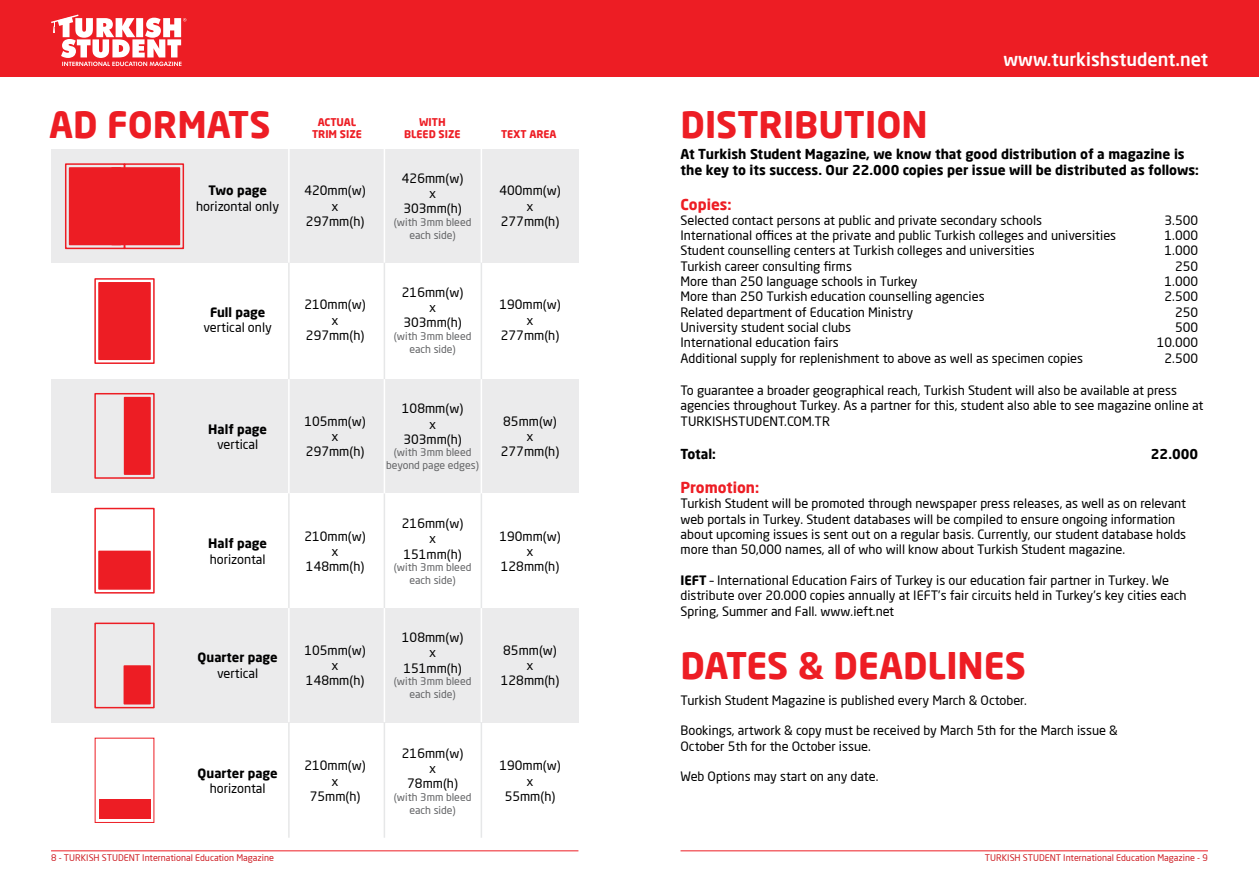
<style>
.page{position:relative;width:1259px;height:893px;background:#fff}
.page>*{position:absolute;margin:0;border:0;box-sizing:border-box;transform-origin:0 0}
.t1{font:700 36px "Neo Sans Pro";color:#ed1d24}
.t2{font:500 18px "Neo Sans Pro";color:#fff}
.t3{font:700 15px "Neo Sans Pro";color:#ed1d24}
.t4{font:700 13.5px/16.2px "Neo Sans Pro";color:#000}
.t5{font:12.75px/15.3px "Neo Sans Pro";color:#000;text-align:center}
.t6{font:700 12.75px "Neo Sans Pro";color:#000}
.t7{font:10.5px/12.6px "Neo Sans Pro";color:#636466;text-align:center}
.t8{font:700 10.5px/12.6px "Neo Sans Pro";color:#ed1d24;text-align:center}
.t9{font:9px "Neo Sans Pro";color:#ce2127}
.s1{font-weight:700}
</style>
<div class="page">
<hr style="left:51px;top:850px;width:527px;height:1px;background:#ed1d24">
<hr style="left:680px;top:850px;width:528px;height:1px;background:#ed1d24">
<div style="left:0;top:0;width:1259px;height:77px;background:#ed1d24"></div>
<div style="left:51px;top:149px;width:527px;height:114px;background:#ebebec"></div>
<div style="left:51px;top:379px;width:527px;height:114px;background:#ebebec"></div>
<div style="left:51px;top:608px;width:527px;height:114px;background:#ebebec"></div>
<div style="left:65px;top:163px;width:60px;height:86px;border:2px solid #ed1d24"></div>
<div style="left:69px;top:167px;width:52px;height:78px;background:#ed1d24"></div>
<div style="left:124px;top:163px;width:60px;height:86px;border:2px solid #ed1d24"></div>
<div style="left:111px;top:167px;width:69px;height:78px;background:#ed1d24"></div>
<div style="left:94px;top:278px;width:61px;height:86px;border:2px solid #ed1d24"></div>
<div style="left:98px;top:282px;width:53px;height:78px;background:#ed1d24;border:2px solid #ed1d24"></div>
<div style="left:94px;top:393px;width:61px;height:86px;border:2px solid #ed1d24"></div>
<div style="left:124px;top:397px;width:27px;height:78px;background:#ed1d24;border:2px solid #ed1d24"></div>
<div style="left:94px;top:508px;width:61px;height:86px;border:2px solid #ed1d24"></div>
<div style="left:98px;top:551px;width:53px;height:39px;background:#ed1d24;border:2px solid #ed1d24"></div>
<div style="left:94px;top:623px;width:61px;height:85px;border:2px solid #ed1d24"></div>
<div style="left:124px;top:665px;width:27px;height:39px;background:#ed1d24;border:2px solid #ed1d24"></div>
<div style="left:99px;top:799px;width:51px;height:20px;background:#ed1d24"></div>
<hr style="left:288px;top:149px;width:2px;height:114px;background:#fff">
<hr style="left:384px;top:149px;width:1px;height:114px;background:#fff">
<hr style="left:480px;top:149px;width:2px;height:114px;background:#fff">
<hr style="left:288px;top:263px;width:2px;height:116px;background:#e6e7e8">
<hr style="left:384px;top:263px;width:1px;height:116px;background:#e6e7e8">
<hr style="left:480px;top:263px;width:2px;height:116px;background:#e6e7e8">
<hr style="left:288px;top:493px;width:2px;height:115px;background:#e6e7e8">
<hr style="left:384px;top:493px;width:1px;height:115px;background:#e6e7e8">
<hr style="left:480px;top:493px;width:2px;height:115px;background:#e6e7e8">
<hr style="left:288px;top:722px;width:2px;height:116px;background:#e6e7e8">
<hr style="left:384px;top:722px;width:1px;height:116px;background:#e6e7e8">
<hr style="left:480px;top:722px;width:2px;height:116px;background:#e6e7e8">
<hr style="left:288px;top:379px;width:2px;height:114px;background:#fff">
<hr style="left:384px;top:379px;width:1px;height:114px;background:#fff">
<hr style="left:480px;top:379px;width:2px;height:114px;background:#fff">
<hr style="left:288px;top:608px;width:2px;height:114px;background:#fff">
<hr style="left:384px;top:608px;width:1px;height:114px;background:#fff">
<hr style="left:480px;top:608px;width:2px;height:114px;background:#fff">
<svg style="left:51px;top:15px;width:135px;height:51px"></svg>
<h1 class="t1" style="left:49px;top:102px;width:223px">AD FORMATS</h1>
<p class="t8" style="left:312px;top:115px;width:51px">ACTUAL<br>TRIM SIZE</p>
<p class="t8" style="left:404px;top:115px;width:58px">WITH<br>BLEED SIZE</p>
<p class="t6" style="left:208px;top:182px;width:60px">Two page</p>
<p class="t5" style="left:196px;top:198px;width:85px">horizontal only</p>
<p class="t6" style="left:210px;top:304px;width:57px">Full page</p>
<p class="t5" style="left:203px;top:320px;width:70px">vertical only</p>
<p class="t6" style="left:208px;top:421px;width:60px">Half page</p>
<p class="t5" style="left:217px;top:436px;width:43px">vertical</p>
<p class="t6" style="left:208px;top:535px;width:60px">Half page</p>
<p class="t5" style="left:210px;top:551px;width:57px">horizontal</p>
<p class="t6" style="left:198px;top:649px;width:82px">Quarter page</p>
<p class="t5" style="left:217px;top:665px;width:43px">vertical</p>
<p class="t6" style="left:198px;top:765px;width:82px">Quarter page</p>
<p class="t5" style="left:210px;top:781px;width:57px">horizontal</p>
<p class="t5" style="left:304px;top:183px;width:63px">420mm(w) x<br>297mm(h)</p>
<p class="t5" style="left:304px;top:297px;width:63px">210mm(w) x<br>297mm(h)</p>
<p class="t5" style="left:304px;top:413px;width:63px">105mm(w) x<br>297mm(h)</p>
<p class="t5" style="left:304px;top:528px;width:63px">210mm(w) x<br>148mm(h)</p>
<p class="t5" style="left:304px;top:642px;width:63px">105mm(w) x<br>148mm(h)</p>
<p class="t5" style="left:304px;top:758px;width:63px">210mm(w) x<br>75mm(h)</p>
<p class="t5" style="left:402px;top:170px;width:63px">426mm(w) x<br>303mm(h)</p>
<p class="t7" style="left:394px;top:216px;width:79px">(with 3mm bleed each side)</p>
<p class="t5" style="left:402px;top:284px;width:63px">216mm(w) x<br>303mm(h)</p>
<p class="t7" style="left:394px;top:330px;width:79px">(with 3mm bleed each side)</p>
<p class="t5" style="left:402px;top:401px;width:63px">108mm(w) x<br>303mm(h)</p>
<p class="t7" style="left:386px;top:446px;width:94px">(with 3mm bleed beyond page edges)</p>
<p class="t5" style="left:402px;top:516px;width:63px">216mm(w) x<br>151mm(h)</p>
<p class="t7" style="left:394px;top:561px;width:79px">(with 3mm bleed each side)</p>
<p class="t5" style="left:402px;top:630px;width:63px">108mm(w) x<br>151mm(h)</p>
<p class="t7" style="left:394px;top:675px;width:79px">(with 3mm bleed each side)</p>
<p class="t5" style="left:402px;top:745px;width:63px">216mm(w) x<br>78mm(h)</p>
<p class="t7" style="left:394px;top:791px;width:79px">(with 3mm bleed each side)</p>
<p class="t8" style="left:501px;top:128px;width:57px">TEXT AREA</p>
<p class="t5" style="left:499px;top:183px;width:63px">400mm(w) x<br>277mm(h)</p>
<p class="t5" style="left:499px;top:297px;width:63px">190mm(w) x<br>277mm(h)</p>
<p class="t5" style="left:501px;top:413px;width:60px">85mm(w) x<br>277mm(h)</p>
<p class="t5" style="left:499px;top:528px;width:63px">190mm(w) x<br>128mm(h)</p>
<p class="t5" style="left:501px;top:642px;width:60px">85mm(w) x<br>128mm(h)</p>
<p class="t5" style="left:499px;top:758px;width:63px">190mm(w) x<br>55mm(h)</p>
<h1 class="t1" style="left:680px;top:102px;width:249px">DISTRIBUTION</h1>
<h2 class="t2" style="left:1003px;top:48px;width:206px">www.turkishstudent.net</h2>
<p class="t4" style="left:680px;top:146px;width:520px">At Turkish Student Magazine, we know that good distribution of a magazine is the key to its success. Our 22.000 copies per issue will be distributed as follows:</p>
<p class="t3" style="left:680px;top:194px;width:53px">Copies:</p>
<p class="t5" style="left:680px;top:212px;width:363px">Selected contact persons at public and private secondary schools</p>
<p class="t5" style="left:1164px;top:212px;width:35px">3.500</p>
<p class="t5" style="left:680px;top:228px;width:437px">International offices at the private and public Turkish colleges and universities</p>
<p class="t5" style="left:1164px;top:228px;width:35px">1.000</p>
<p class="t5" style="left:680px;top:243px;width:356px">Student counselling centers at Turkish colleges and universities</p>
<p class="t5" style="left:1164px;top:243px;width:35px">1.000</p>
<p class="t5" style="left:680px;top:258px;width:173px">Turkish career consulting firms</p>
<p class="t5" style="left:1175px;top:258px;width:25px">250</p>
<p class="t5" style="left:680px;top:274px;width:238px">More than 250 language schools in Turkey</p>
<p class="t5" style="left:1164px;top:274px;width:35px">1.000</p>
<p class="t5" style="left:680px;top:289px;width:305px">More than 250 Turkish education counselling agencies</p>
<p class="t5" style="left:1164px;top:289px;width:35px">2.500</p>
<p class="t5" style="left:680px;top:304px;width:234px">Related department of Education Ministry</p>
<p class="t5" style="left:1175px;top:304px;width:25px">250</p>
<p class="t5" style="left:680px;top:319px;width:172px">University student social clubs</p>
<p class="t5" style="left:1175px;top:319px;width:25px">500</p>
<p class="t5" style="left:680px;top:335px;width:160px">International education fairs</p>
<p class="t5" style="left:1157px;top:335px;width:43px">10.000</p>
<p class="t5" style="left:680px;top:351px;width:404px">Additional supply for replenishment to above as well as specimen copies</p>
<p class="t5" style="left:1164px;top:351px;width:35px">2.500</p>
<p class="t5" style="left:680px;top:382px;width:524px;line-height:15.8px;text-align:left">To guarantee a broader geographical reach, Turkish Student will also be available at press agencies throughout Turkey. As a partner for this, student also able to see magazine online at<br>TURKISHSTUDENT.COM.TR</p>
<p class="t4" style="left:680px;top:445px;width:37px">Total:</p>
<p class="t4" style="left:1151px;top:445px;width:49px">22.000</p>
<p class="t3" style="left:680px;top:478px;width:80px">Promotion:</p>
<p class="t5" style="left:680px;top:496px;width:507px;text-align:left">Turkish Student will be promoted through newspaper press releases, as well as on relevant web portals in Turkey. Student databases will be compiled to ensure ongoing information about upcoming issues is sent out on a regular basis. Currently, our student database holds more than 50,000 names, all of who will know about Turkish Student magazine.</p>
<p class="t5" style="left:680px;top:572px;width:508px;text-align:left"><span class="s1">IEFT</span> – International Education Fairs of Turkey is our education fair partner in Turkey. We distribute over 20.000 copies annually at IEFT’s fair circuits held in Turkey’s key cities each<br>Spring, Summer and Fall. www.ieft.net</p>
<h1 class="t1" style="left:680px;top:642px;width:347px">DATES &amp; DEADLINES</h1>
<p class="t5" style="left:680px;top:692px;width:348px">Turkish Student Magazine is published every March &amp; October.</p>
<p class="t5" style="left:680px;top:723px;width:439px;text-align:left">Bookings, artwork &amp; copy must be received by March 5th for the March issue &amp;<br>October 5th for the October issue.</p>
<p class="t5" style="left:680px;top:769px;width:199px">Web Options may start on any date.</p>
<p class="t9" style="left:51px;top:852px;width:224px">8 - TURKISH STUDENT International Education Magazine</p>
<p class="t9" style="left:985px;top:852px;width:224px">TURKISH STUDENT International Education Magazine - 9</p>
</div>
